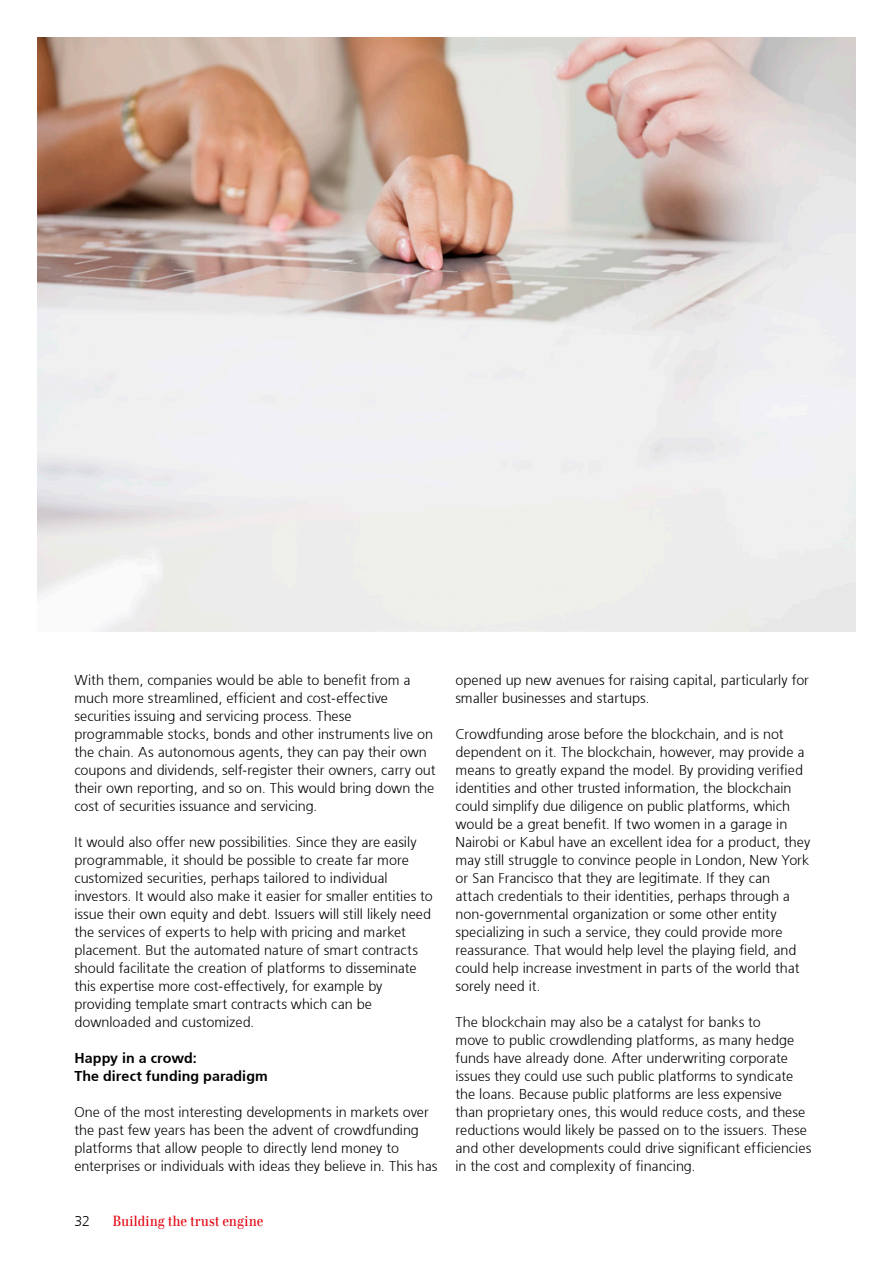
<style>
.page{position:relative;width:893px;height:1263px;background:#fff}
.page>*{position:absolute;margin:0;border:0;box-sizing:border-box;transform-origin:0 0}
.UBS_Template_Body_co{font:300 14.25px/18px "Frutiger 45";color:#000}
.UBS_Template_Body_co-2{font:300 14.25px "Frutiger 45";letter-spacing:.005em;color:#000}
.UBS_Template_Footnot{font:14.25px "UBS Headline";letter-spacing:.03em;color:#e30512}
.UBS_Template_Page_nu{font:300 14.25px "Frutiger 45";color:#000}
</style>
<div class="page">
<img style="left:37px;top:37px;width:819px;height:594px">
<p class="UBS_Template_Body_co" style="left:74px;top:671px;width:363px">With them, companies would be able to benefit from a much more streamlined, efficient and cost-effective securities issuing and servicing process. These programmable stocks, bonds and other instruments live on the chain. As autonomous agents, they can pay their own coupons and dividends, self-register their owners, carry out their own reporting, and so on. This would bring down the cost of securities issuance and servicing.</p>
<p class="UBS_Template_Body_co" style="left:74px;top:833px;width:360px">It would also offer new possibilities. Since they are easily programmable, it should be possible to create far more customized securities, perhaps tailored to individual investors. It would also make it easier for smaller entities to issue their own equity and debt. Issuers will still likely need the services of experts to help with pricing and market placement. But the automated nature of smart contracts should facilitate the creation of platforms to disseminate this expertise more cost-effectively, for example by providing template smart contracts which can be downloaded and customized.</p>
<p class="UBS_Template_Body_co-2" style="left:74px;top:1050px;width:124px">Happy in a crowd:</p>
<p class="UBS_Template_Body_co-2" style="left:74px;top:1068px;width:195px">The direct funding paradigm</p>
<p class="UBS_Template_Body_co" style="left:74px;top:1103px;width:365px">One of the most interesting developments in markets over the past few years has been the advent of crowdfunding platforms that allow people to directly lend money to enterprises or individuals with ideas they believe in. This has</p>
<p class="UBS_Template_Page_nu" style="left:74px;top:1213px;width:17px">32</p>
<p class="UBS_Template_Footnot" style="left:113px;top:1212px;width:152px">Building the trust engine</p>
<p class="UBS_Template_Body_co" style="left:455px;top:671px;width:355px">opened up new avenues for raising capital, particularly for smaller businesses and startups.</p>
<p class="UBS_Template_Body_co" style="left:455px;top:725px;width:356px">Crowdfunding arose before the blockchain, and is not dependent on it. The blockchain, however, may provide a means to greatly expand the model. By providing verified identities and other trusted information, the blockchain could simplify due diligence on public platforms, which would be a great benefit. If two women in a garage in Nairobi or Kabul have an excellent idea for a product, they may still struggle to convince people in London, New York or San Francisco that they are legitimate. If they can attach credentials to their identities, perhaps through a non-governmental organization or some other entity specializing in such a service, they could provide more reassurance. That would help level the playing field, and could help increase investment in parts of the world that sorely need it.</p>
<p class="UBS_Template_Body_co" style="left:455px;top:1013px;width:357px">The blockchain may also be a catalyst for banks to<br>move to public crowdlending platforms, as many hedge funds have already done. After underwriting corporate issues they could use such public platforms to syndicate the loans. Because public platforms are less expensive than proprietary ones, this would reduce costs, and these reductions would likely be passed on to the issuers. These and other developments could drive significant efficiencies in the cost and complexity of financing.</p>
</div>
